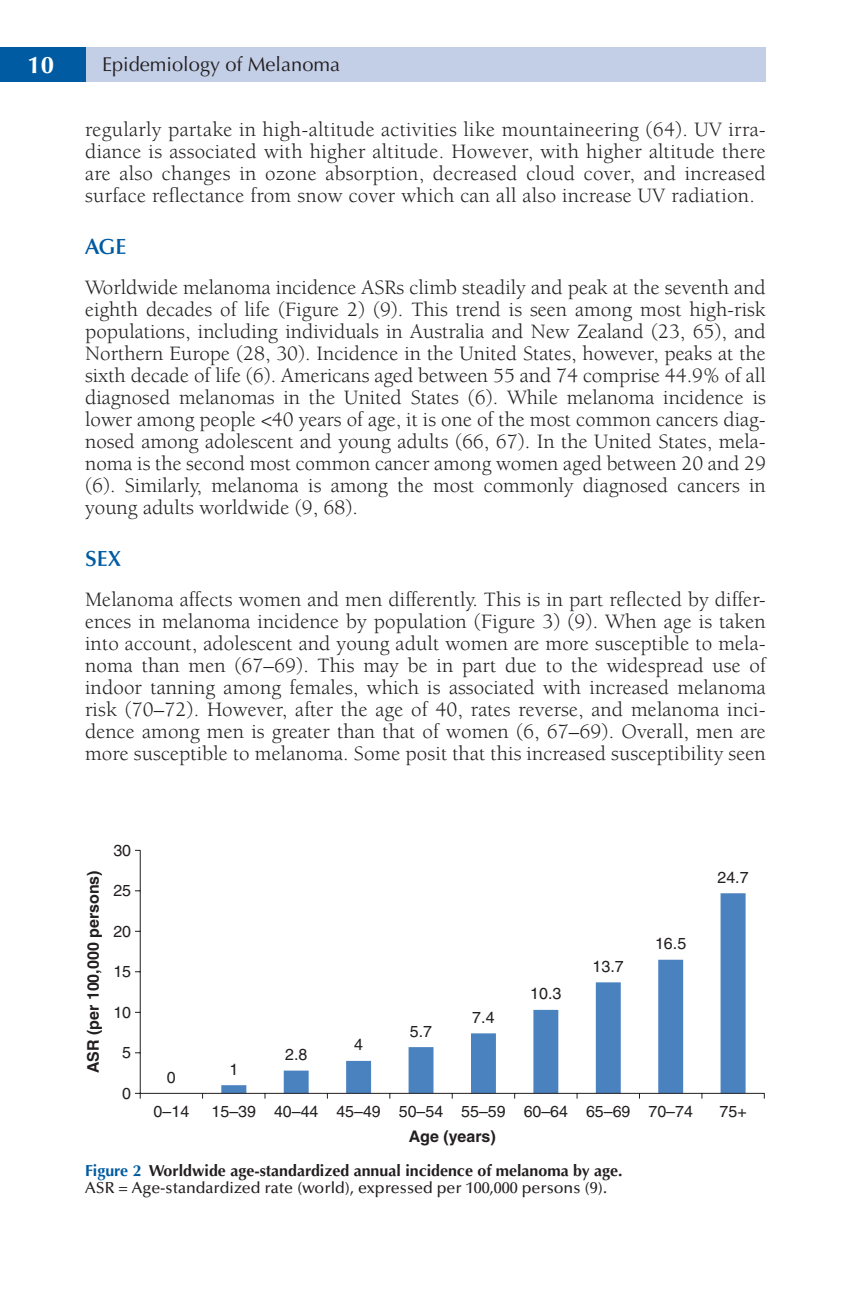
<style>
.page{position:relative;width:851px;height:1304px;background:#fff}
.page>*{position:absolute;margin:0;border:0;box-sizing:border-box;transform-origin:0 0}
.t1{font:700 24px "Optima";color:#fff}
.B_head{font:600 22px "Optima";color:#015ba2}
.Body_text_first{font:21px/22px "Berkeley Std";color:#231f20;text-align:justify}
.Body_text_next{font:21px/22px "Berkeley Std";letter-spacing:.015em;color:#231f20;text-align:justify}
.t2{font:20px "Optima";color:#231f20}
.Figure_title{font:500 16px/17px "Optima";color:#231f20}
.t3{font:16px "Helvetica";color:#231f20}
.t4{font:700 16px "Helvetica";color:#231f20}
.s1{font-weight:700;color:#015ba2}
.s2{font-weight:700}
</style>
<div class="page">
<div style="left:85px;top:47px;width:680px;height:34px;background:#c3cee7"></div>
<div style="left:0;top:47px;width:85px;height:34px;background:#015ba2"></div>
<svg style="left:221px;top:893px;width:524px;height:200px"></svg>
<hr style="left:140px;top:850px;width:1px;height:243px;background:#231f20">
<hr style="left:140px;top:1093px;width:624px;height:1px;background:#231f20">
<svg style="left:135px;top:1093px;width:6px;height:6px"></svg>
<p class="t1" style="left:27px;top:51px;width:28px">10</p>
<p class="t2" style="left:102px;top:53px;width:239px">Epidemiology of Melanoma</p>
<p class="Body_text_next" style="left:85px;top:119px;width:682px">regularly partake in high-altitude activities like mountaineering (64). UV irra&shy;diance is associated with higher altitude. However, with higher altitude there are also changes in ozone absorption, decreased cloud cover, and increased surface reflectance from snow cover which can all also increase UV radiation.</p>
<p class="B_head" style="left:85px;top:234px;width:43px">AGE</p>
<p class="Body_text_first" style="left:85px;top:277px;width:682px">Worldwide melanoma incidence ASRs climb steadily and peak at the seventh and eighth decades of life (Figure 2) (9). This trend is seen among most high-risk populations, including individuals in Australia and New Zealand (23, 65), and Northern Europe (28, 30). Incidence in the United States, however, peaks at the sixth decade of life (6). Americans aged between 55 and 74 comprise 44.9% of all diagnosed melanomas in the United States (6). While melanoma incidence is lower among people &lt;40 years of age, it is one of the most common cancers diag&shy;nosed among adolescent and young adults (66, 67). In the United States, mela&shy;noma is the second most common cancer among women aged between 20 and 29 (6). Similarly, melanoma is among the most commonly diagnosed cancers in young adults worldwide (9, 68).</p>
<p class="B_head" style="left:85px;top:546px;width:38px">SEX</p>
<p class="Body_text_first" style="left:85px;top:589px;width:682px">Melanoma affects women and men differently. This is in part reflected by differ&shy;ences in melanoma incidence by population (Figure 3) (9). When age is taken into account, adolescent and young adult women are more susceptible to mela&shy;noma than men (67–69). This may be in part due to the widespread use of indoor tanning among females, which is associated with increased melanoma risk (70–72). However, after the age of 40, rates reverse, and melanoma inci&shy;dence among men is greater than that of women (6, 67–69). Overall, men are more susceptible to melanoma. Some posit that this increased susceptibility seen</p>
<p class="t4" style="left:83px;top:1073px;width:204px;rotate:-90deg">ASR (per 100,000 persons)</p>
<p class="t3" style="left:113px;top:841px;width:19px">30</p>
<p class="t3" style="left:113px;top:882px;width:19px">25</p>
<p class="t3" style="left:113px;top:922px;width:19px">20</p>
<p class="t3" style="left:113px;top:963px;width:19px">15</p>
<p class="t3" style="left:113px;top:1003px;width:19px">10</p>
<p class="t3" style="left:122px;top:1044px;width:10px">5</p>
<p class="t3" style="left:122px;top:1084px;width:10px">0</p>
<p class="t3" style="left:167px;top:1068px;width:10px">0</p>
<p class="t3" style="left:229px;top:1060px;width:10px">1</p>
<p class="t3" style="left:285px;top:1045px;width:24px">2.8</p>
<p class="t3" style="left:354px;top:1036px;width:10px">4</p>
<p class="t3" style="left:410px;top:1022px;width:24px">5.7</p>
<p class="t3" style="left:472px;top:1008px;width:24px">7.4</p>
<p class="t3" style="left:530px;top:984px;width:33px">10.3</p>
<p class="t3" style="left:592px;top:957px;width:33px">13.7</p>
<p class="t3" style="left:655px;top:934px;width:33px">16.5</p>
<p class="t3" style="left:717px;top:868px;width:33px">24.7</p>
<p class="t3" style="left:154px;top:1102px;width:37px">0–14</p>
<p class="t3" style="left:211px;top:1102px;width:482px">15–39 40–44 45–49 50–54 55–59 60–64 65–69 70–74</p>
<p class="t3" style="left:719px;top:1102px;width:29px">75+</p>
<p class="t4" style="left:408px;top:1126px;width:89px">Age (years)</p>
<p class="Figure_title" style="left:85px;top:1162px;width:539px"><span class="s1">Figure 2</span> <span class="s2">Worldwide age-standardized annual incidence of melanoma by age.<br></span>ASR = Age-standardized rate (world), expressed per 100,000 persons (9).</p>
</div>
